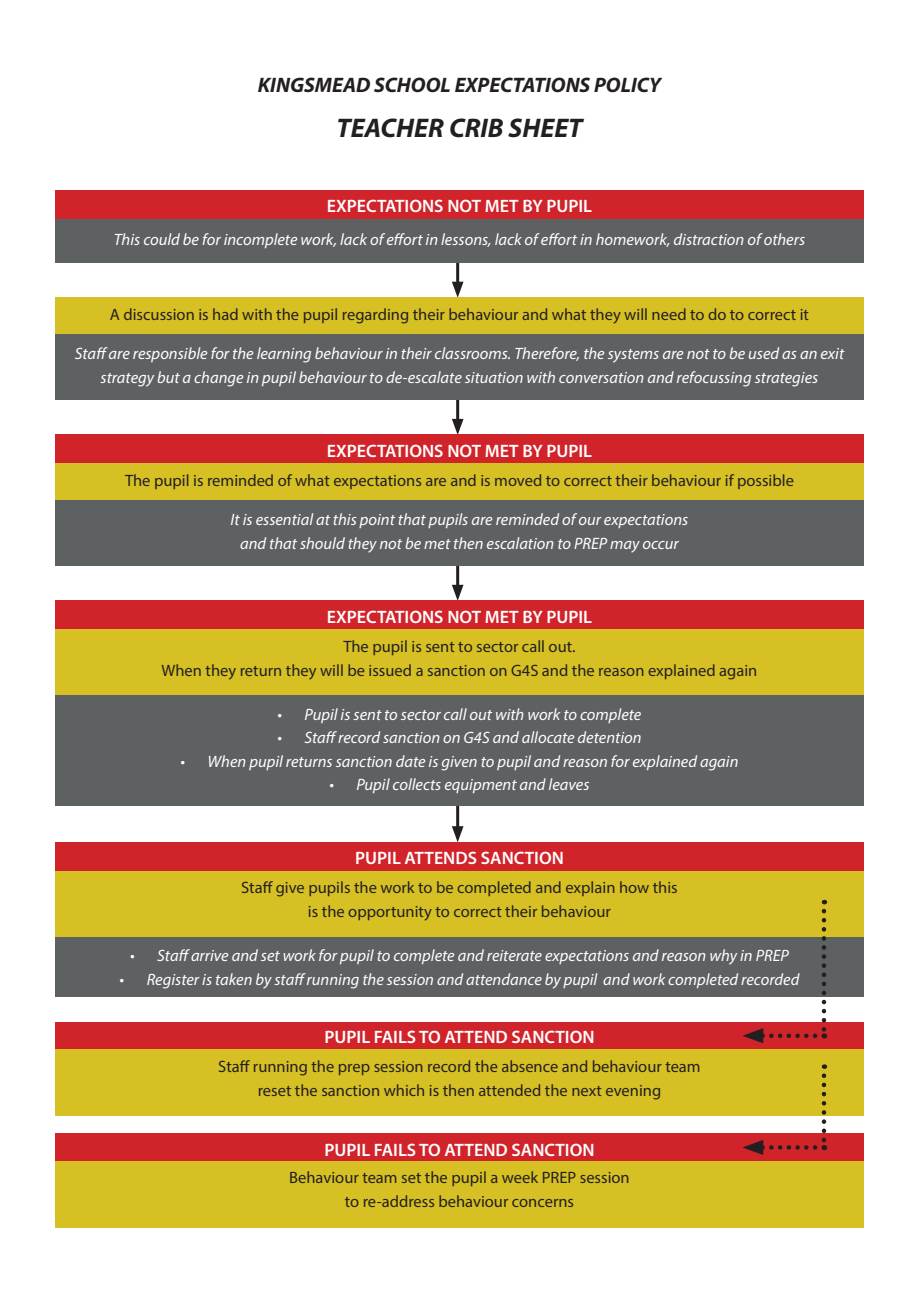
<style>
.page{position:relative;width:919px;height:1289px;background:#fff}
.page>*{position:absolute;margin:0;border:0;box-sizing:border-box;transform-origin:0 0}
.t1{font:italic 700 27px "Myriad Pro";color:#231f20}
.t2{font:italic 700 21px "Myriad Pro";color:#231f20}
.t3{font:600 18px "Myriad Pro";color:#fff}
.t4{font:italic 16.5px/24px "Myriad Pro";color:#fff;text-align:center}
.t5{font:16.5px/24px "Myriad Pro";color:#231f20;text-align:center}
</style>
<div class="page">
<hr style="left:456px;top:387px;width:3px;height:37px;background:#231f20">
<svg style="left:452px;top:419px;width:11px;height:15px"></svg>
<hr style="left:456px;top:250px;width:3px;height:37px;background:#231f20">
<svg style="left:452px;top:282px;width:11px;height:15px"></svg>
<hr style="left:456px;top:553px;width:3px;height:37px;background:#231f20">
<svg style="left:452px;top:585px;width:11px;height:15px"></svg>
<hr style="left:456px;top:794px;width:3px;height:38px;background:#231f20">
<svg style="left:452px;top:826px;width:11px;height:16px"></svg>
<div style="left:55px;top:190px;width:808px;height:29px;background:#d1232a"></div>
<div style="left:55px;top:219px;width:808px;height:44px;background:#5d6161"></div>
<div style="left:55px;top:297px;width:808px;height:38px;background:#d6c024"></div>
<div style="left:55px;top:335px;width:808px;height:65px;background:#5d6161"></div>
<div style="left:55px;top:434px;width:808px;height:29px;background:#d1232a"></div>
<div style="left:55px;top:463px;width:808px;height:38px;background:#d6c024"></div>
<div style="left:55px;top:500px;width:808px;height:66px;background:#5d6161"></div>
<div style="left:55px;top:600px;width:808px;height:29px;background:#d1232a"></div>
<div style="left:55px;top:629px;width:808px;height:67px;background:#d6c024"></div>
<div style="left:55px;top:695px;width:808px;height:111px;background:#5d6161"></div>
<div style="left:55px;top:842px;width:808px;height:29px;background:#d1232a"></div>
<div style="left:55px;top:870px;width:808px;height:67px;background:#d6c024"></div>
<div style="left:55px;top:936px;width:808px;height:60px;background:#5d6161"></div>
<div style="left:55px;top:1022px;width:808px;height:29px;background:#d1232a"></div>
<div style="left:55px;top:1049px;width:808px;height:66px;background:#d6c024"></div>
<div style="left:55px;top:1133px;width:808px;height:29px;background:#d1232a"></div>
<div style="left:55px;top:1160px;width:808px;height:67px;background:#d6c024"></div>
<svg style="left:821px;top:911px;width:5px;height:127px"></svg>
<svg style="left:742px;top:1028px;width:73px;height:15px"></svg>
<svg style="left:821px;top:1075px;width:5px;height:75px"></svg>
<svg style="left:742px;top:1140px;width:73px;height:14px"></svg>
<p class="t2" style="left:258px;top:72px;width:404px">KINGSMEAD SCHOOL EXPECTATIONS POLICY</p>
<p class="t1" style="left:336px;top:111px;width:247px">TEACHER CRIB SHEET</p>
<p class="t3" style="left:327px;top:195px;width:267px">EXPECTATIONS NOT MET BY PUPIL</p>
<p class="t4" style="left:114px;top:227px;width:692px">This could be for incomplete work, lack of effort in lessons, lack of effort in homework, distraction of others</p>
<p class="t5" style="left:110px;top:302px;width:700px">A discussion is had with the pupil regarding their behaviour and what they will need to do to correct it</p>
<p class="t4" style="left:75px;top:341px;width:770px">Staff are responsible for the learning behaviour in their classrooms. Therefore, the systems are not to be used as an exit strategy but a change in pupil behaviour to de-escalate situation with conversation and refocussing strategies</p>
<p class="t3" style="left:327px;top:439px;width:267px">EXPECTATIONS NOT MET BY PUPIL</p>
<p class="t5" style="left:125px;top:468px;width:670px">The pupil is reminded of what expectations are and is moved to correct their behaviour if possible</p>
<p class="t4" style="left:231px;top:507px;width:459px">It is essential at this point that pupils are reminded of our expectations and that should they not be met then escalation to PREP may occur</p>
<p class="t3" style="left:327px;top:605px;width:267px">EXPECTATIONS NOT MET BY PUPIL</p>
<p class="t5" style="left:161px;top:633px;width:597px">The pupil is sent to sector call out.<br>When they return they will be issued a sanction on G4S and the reason explained again</p>
<p class="t4" style="left:277px;top:701px;width:365px">• Pupil is sent to sector call out with work to complete</p>
<p class="t4" style="left:277px;top:725px;width:365px">• Staff record sanction on G4S and allocate detention</p>
<p class="t4" style="left:180px;top:748px;width:559px">• When pupil returns sanction date is given to pupil and reason for explained again</p>
<p class="t4" style="left:329px;top:772px;width:261px">• Pupil collects equipment and leaves</p>
<p class="t3" style="left:355px;top:846px;width:210px">PUPIL ATTENDS SANCTION</p>
<p class="t5" style="left:241px;top:875px;width:438px">Staff give pupils the work to be completed and explain how this is the opportunity to correct their behaviour</p>
<p class="t4" style="left:130px;top:943px;width:660px">• Staff arrive and set work for pupil to complete and reiterate expectations and reason why in PREP</p>
<p class="t4" style="left:120px;top:966px;width:681px">• Register is taken by staff running the session and attendance by pupil and work completed recorded</p>
<p class="t3" style="left:324px;top:1025px;width:271px">PUPIL FAILS TO ATTEND SANCTION</p>
<p class="t5" style="left:218px;top:1053px;width:484px">Staff running the prep session record the absence and behaviour team</p>
<p class="t5" style="left:258px;top:1077px;width:405px">reset the sanction which is then attended the next evening</p>
<p class="t3" style="left:324px;top:1138px;width:271px">PUPIL FAILS TO ATTEND SANCTION</p>
<p class="t5" style="left:289px;top:1165px;width:342px">Behaviour team set the pupil a week PREP session</p>
<p class="t5" style="left:345px;top:1189px;width:231px">to re-address behaviour concerns</p>
</div>
